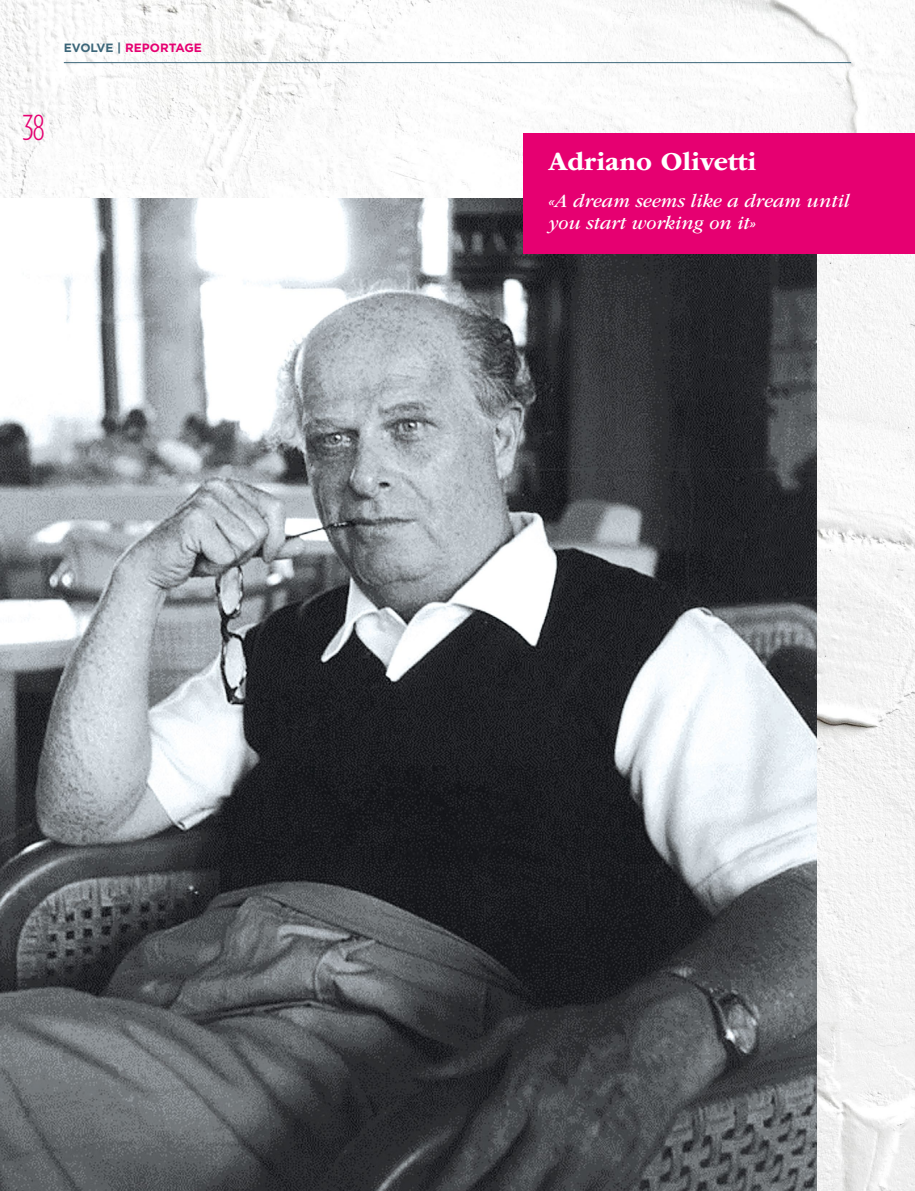
<style>
.page{position:relative;width:915px;height:1191px;background:#fff}
.page>*{position:absolute;margin:0;border:0;box-sizing:border-box;transform-origin:0 0}
.t1{font:300 condensed 36px "Gotham HTF";color:#e60071}
.t2{font:700 27px "ITC Garamond Std";color:#fff}
.t3{font:italic 19.5px/22.5px "ITC Garamond Std";color:#fff}
.t4{font:700 12px "Gotham HTF";color:#e60071}
.s1{color:#3c6679}
</style>
<div class="page">
<img style="left:0;top:0;width:914px;height:1191px">
<img style="left:0;top:198px;width:816px;height:993px">
<div style="left:523px;top:133px;width:391px;height:121px;background:#e60071"></div>
<hr style="left:64px;top:62px;width:786px;height:1px;background:#3c6679">
<p class="t4" style="left:64px;top:41px;width:139px"><span class="s1">EVOLVE |</span> REPORTAGE</p>
<h1 class="t1" style="left:22px;top:108px;width:24px">38</h1>
<h2 class="t2" style="left:548px;top:147px;width:209px">Adriano Olivetti</h2>
<p class="t3" style="left:548px;top:189px;width:302px">«A dream seems like a dream until you start working on it»</p>
</div>
